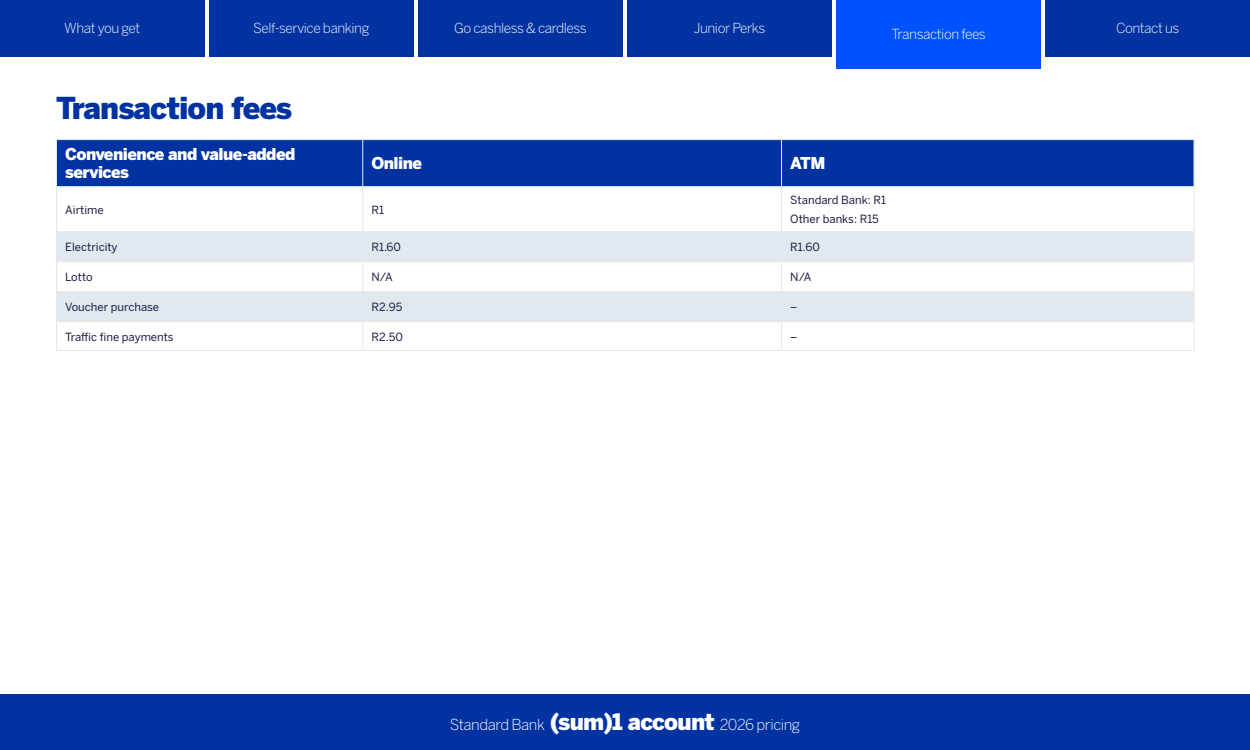
<style>
.page{position:relative;width:1250px;height:750px;background:#fff}
.page>*{position:absolute;margin:0;border:0;box-sizing:border-box;transform-origin:0 0}
.t1{font:900 30px "Benton Sans";letter-spacing:-.03em;color:#0033a1}
.t2{font:900 16.25px/17.5px "Benton Sans";letter-spacing:-.03em;color:#fff}
.t3{font:300 15px "Benton Sans";letter-spacing:-.03em;color:#fff}
.t4{font:300 13.75px "Benton Sans";letter-spacing:-.03em;color:#fff}
.t5{font:11.25px/18.8px "Benton Sans";color:#1a1a47}
.s1{font-weight:900;font-size:22.5px}
</style>
<div class="page">
<div style="left:0;top:694px;width:1250px;height:56px;background:#0033a1"></div>
<div style="left:57px;top:140px;width:1137px;height:46px;background:#0033a1"></div>
<svg style="left:57px;top:232px;width:1137px;height:89px;fill:#e1e9ee"></svg>
<hr style="left:56px;top:187px;width:1px;height:44px;background:#e2e7e9">
<hr style="left:363px;top:187px;width:1px;height:44px;background:#e2e7e9">
<hr style="left:781px;top:187px;width:1px;height:44px;background:#e2e7e9">
<hr style="left:1194px;top:187px;width:1px;height:44px;background:#e2e7e9">
<hr style="left:56px;top:231px;width:307px;height:1px;background:#e2e7e9">
<hr style="left:363px;top:231px;width:419px;height:1px;background:#e2e7e9">
<hr style="left:782px;top:231px;width:412px;height:1px;background:#e2e7e9">
<hr style="left:56px;top:261px;width:307px;height:1px;background:#e2e7e9">
<hr style="left:363px;top:261px;width:419px;height:1px;background:#e2e7e9">
<hr style="left:782px;top:261px;width:412px;height:1px;background:#e2e7e9">
<hr style="left:56px;top:291px;width:307px;height:1px;background:#e2e7e9">
<hr style="left:363px;top:291px;width:419px;height:1px;background:#e2e7e9">
<hr style="left:782px;top:291px;width:412px;height:1px;background:#e2e7e9">
<hr style="left:56px;top:139px;width:307px;height:1px;background:#e2e7e9">
<hr style="left:56px;top:140px;width:1px;height:46px;background:#e2e7e9">
<hr style="left:56px;top:186px;width:307px;height:1px;background:#e2e7e9">
<hr style="left:363px;top:139px;width:419px;height:1px;background:#e2e7e9">
<hr style="left:363px;top:140px;width:1px;height:46px;background:#e2e7e9">
<hr style="left:363px;top:186px;width:419px;height:1px;background:#e2e7e9">
<hr style="left:782px;top:139px;width:412px;height:1px;background:#e2e7e9">
<hr style="left:781px;top:140px;width:1px;height:46px;background:#e2e7e9">
<hr style="left:1194px;top:140px;width:1px;height:46px;background:#e2e7e9">
<hr style="left:782px;top:186px;width:412px;height:1px;background:#e2e7e9">
<hr style="left:56px;top:321px;width:307px;height:1px;background:#e2e7e9">
<svg style="left:56px;top:232px;width:1px;height:118px"></svg>
<hr style="left:363px;top:321px;width:419px;height:1px;background:#e2e7e9">
<svg style="left:363px;top:232px;width:1px;height:91px"></svg>
<hr style="left:782px;top:321px;width:412px;height:1px;background:#e2e7e9">
<svg style="left:781px;top:232px;width:1px;height:118px"></svg>
<svg style="left:1194px;top:232px;width:1px;height:118px"></svg>
<hr style="left:56px;top:350px;width:307px;height:1px;background:#e2e7e9">
<hr style="left:363px;top:350px;width:419px;height:1px;background:#e2e7e9">
<hr style="left:782px;top:350px;width:412px;height:1px;background:#e2e7e9">
<div style="left:0;top:0;width:204px;height:56px;background:#0033a1"></div>
<div style="left:209px;top:0;width:205px;height:56px;background:#0033a1"></div>
<div style="left:1046px;top:0;width:204px;height:56px;background:#0033a1"></div>
<div style="left:418px;top:0;width:205px;height:56px;background:#0033a1"></div>
<div style="left:627px;top:0;width:205px;height:56px;background:#0033a1"></div>
<div style="left:836px;top:0;width:205px;height:69px;background:#0052ff"></div>
<p class="t4" style="left:64px;top:20px;width:78px">What you get</p>
<p class="t4" style="left:253px;top:20px;width:118px">Self-service banking</p>
<p class="t4" style="left:454px;top:20px;width:134px">Go cashless &amp; cardless</p>
<p class="t4" style="left:694px;top:20px;width:73px">Junior Perks</p>
<p class="t4" style="left:892px;top:20px;width:96px">Transaction fees</p>
<p class="t4" style="left:1116px;top:20px;width:65px">Contact us</p>
<h1 class="t1" style="left:56px;top:89px;width:238px">Transaction fees</h1>
<h2 class="t2" style="left:65px;top:146px;width:232px">Convenience and value-added services</h2>
<h2 class="t2" style="left:371px;top:155px;width:52px">Online</h2>
<h2 class="t2" style="left:790px;top:155px;width:37px">ATM</h2>
<p class="t5" style="left:65px;top:200px;width:40px">Airtime</p>
<p class="t5" style="left:371px;top:200px;width:14px">R1</p>
<p class="t5" style="left:790px;top:191px;width:97px">Standard Bank: R1<br>Other banks: R15</p>
<p class="t5" style="left:65px;top:238px;width:54px">Electricity</p>
<p class="t5" style="left:371px;top:238px;width:31px">R1.60</p>
<p class="t5" style="left:790px;top:238px;width:31px">R1.60</p>
<p class="t5" style="left:65px;top:268px;width:29px">Lotto</p>
<p class="t5" style="left:371px;top:268px;width:23px">N/A</p>
<p class="t5" style="left:790px;top:268px;width:23px">N/A</p>
<p class="t5" style="left:65px;top:298px;width:95px">Voucher purchase</p>
<p class="t5" style="left:371px;top:298px;width:32px">R2.95</p>
<p class="t5" style="left:790px;top:298px;width:9px">–</p>
<p class="t5" style="left:65px;top:327px;width:110px">Traffic fine payments</p>
<p class="t5" style="left:371px;top:327px;width:33px">R2.50</p>
<p class="t5" style="left:790px;top:327px;width:9px">–</p>
<h3 class="t3" style="left:450px;top:716px;width:352px">Standard Bank <span class="s1">(sum)1 account</span> 2026 pricing</h3>
</div>
